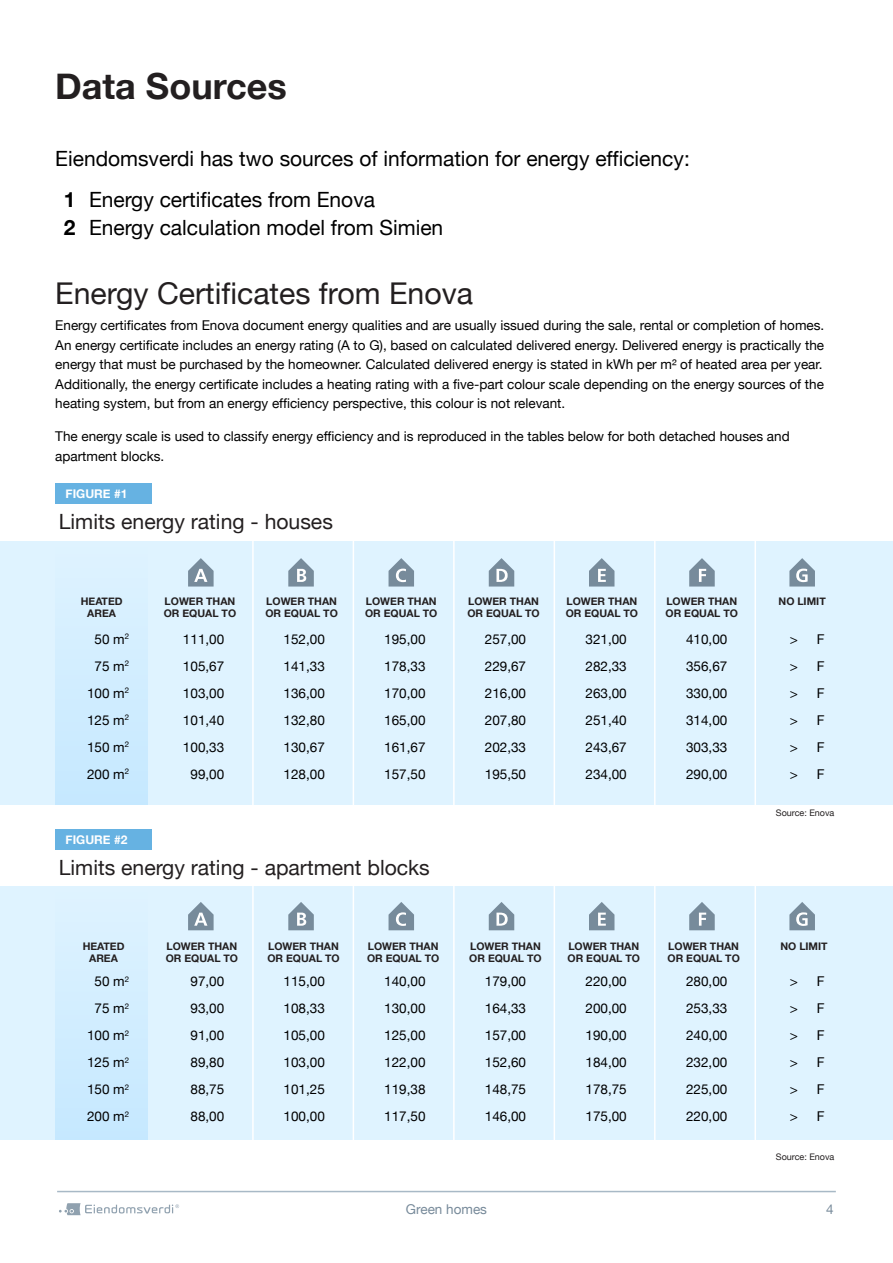
<style>
.page{position:relative;width:893px;height:1263px;background:#fff}
.page>*{position:absolute;margin:0;border:0;box-sizing:border-box;transform-origin:0 0}
.t1{font:700 36px "Helvetica Neue";color:#231f20}
.t2{font:30px "Helvetica Neue";color:#231f20}
.t3{font:21px/40.7px "Helvetica Neue";color:#000}
.t4{font:21px "Helvetica Neue";color:#231f20}
.t5{font:700 21px/28.5px "Helvetica Neue";color:#000}
.t6{font:13.5px/27px "Helvetica Neue";color:#000;text-align:justify}
.t7{font:13.5px "Helvetica Neue";color:#778a9a}
.t8{font:700 12px "Helvetica Neue";color:#fff}
.t9{font:700 10.5px/12px "Helvetica Neue";color:#231f20}
.t10{font:9px "Helvetica Neue";color:#231f20}
</style>
<div class="page">
<svg style="left:59px;top:1203px;width:120px;height:12px"></svg>
<hr style="left:57px;top:1191px;width:779px;height:1px;background:#a8b9c6">
<div style="left:0;top:541px;width:893px;height:263px;background:#dff3ff"></div>
<div style="left:55px;top:541px;width:92px;height:263px;background:#d2eeff"></div>
<svg style="left:789px;top:558px;width:26px;height:28px"></svg>
<svg style="left:689px;top:558px;width:26px;height:28px"></svg>
<svg style="left:589px;top:558px;width:25px;height:28px"></svg>
<svg style="left:489px;top:558px;width:25px;height:28px"></svg>
<svg style="left:389px;top:558px;width:25px;height:28px"></svg>
<svg style="left:288px;top:558px;width:26px;height:28px"></svg>
<svg style="left:188px;top:558px;width:26px;height:28px"></svg>
<hr style="left:252px;top:533px;width:2px;height:283px;background:#fff">
<hr style="left:353px;top:533px;width:1px;height:283px;background:#fff">
<hr style="left:453px;top:533px;width:2px;height:283px;background:#fff">
<hr style="left:554px;top:533px;width:1px;height:283px;background:#fff">
<hr style="left:654px;top:533px;width:2px;height:283px;background:#fff">
<hr style="left:754px;top:533px;width:2px;height:283px;background:#fff">
<div style="left:0;top:887px;width:893px;height:253px;background:#dff3ff"></div>
<div style="left:55px;top:887px;width:92px;height:253px;background:#d2eeff"></div>
<hr style="left:252px;top:880px;width:2px;height:263px;background:#fff">
<hr style="left:353px;top:880px;width:1px;height:263px;background:#fff">
<hr style="left:453px;top:880px;width:2px;height:263px;background:#fff">
<hr style="left:554px;top:880px;width:1px;height:263px;background:#fff">
<hr style="left:654px;top:880px;width:2px;height:263px;background:#fff">
<hr style="left:754px;top:880px;width:2px;height:263px;background:#fff">
<svg style="left:789px;top:902px;width:26px;height:28px"></svg>
<svg style="left:689px;top:902px;width:26px;height:28px"></svg>
<svg style="left:589px;top:902px;width:25px;height:28px"></svg>
<svg style="left:489px;top:902px;width:25px;height:28px"></svg>
<svg style="left:389px;top:902px;width:25px;height:28px"></svg>
<svg style="left:288px;top:902px;width:26px;height:28px"></svg>
<svg style="left:188px;top:902px;width:26px;height:28px"></svg>
<div style="left:55px;top:483px;width:97px;height:21px;background:#66b2e2"></div>
<div style="left:55px;top:829px;width:97px;height:21px;background:#66b2e2"></div>
<h1 class="t1" style="left:55px;top:58px;width:233px">Data Sources</h1>
<h3 class="t3" style="left:89px;top:140px;width:602px;text-indent:-34px">Eiendomsverdi has two sources of information for energy efficiency:<br>Energy certificates from Enova</h3>
<h3 class="t3" style="left:89px;top:209px;width:356px">Energy calculation model from Simien</h3>
<h3 class="t5" style="left:64px;top:186px;width:13px">1<br>2</h3>
<h2 class="t2" style="left:55px;top:272px;width:419px">Energy Certificates from Enova</h2>
<p class="t6" style="left:55px;top:316px;width:770px;line-height:19.5px;text-align:left">Energy certificates from Enova document energy qualities and are usually issued during the sale, rental or completion of homes.<br>An energy certificate includes an energy rating (A to G), based on calculated delivered energy. Delivered energy is practically the energy that must be purchased by the homeowner. Calculated delivered energy is stated in kWh per m² of heated area per year.<br>Additionally, the energy certificate includes a heating rating with a five-part colour scale depending on the energy sources of the heating system, but from an energy efficiency perspective, this colour is not relevant.</p>
<p class="t6" style="left:55px;top:427px;width:736px;line-height:19.5px">The energy scale is used to classify energy efficiency and is reproduced in the tables below for both detached houses and apartment blocks.</p>
<p class="t8" style="left:66px;top:484px;width:63px">FIGURE #1</p>
<h3 class="t4" style="left:59px;top:506px;width:276px">Limits energy rating - houses</h3>
<p class="t9" style="left:81px;top:595px;width:43px;text-align:center">HEATED<br>AREA</p>
<p class="t9" style="left:778px;top:595px;width:49px">NO LIMIT</p>
<p class="t6" style="left:183px;top:626px;width:43px;text-align:center">111,00<br>105,67<br>103,00<br>101,40<br>100,33<br>99,00</p>
<p class="t9" style="left:164px;top:595px;width:74px">LOWER THAN<br>OR EQUAL TO</p>
<p class="t9" style="left:265px;top:595px;width:74px">LOWER THAN<br>OR EQUAL TO</p>
<p class="t9" style="left:365px;top:595px;width:74px">LOWER THAN<br>OR EQUAL TO</p>
<p class="t9" style="left:467px;top:595px;width:74px">LOWER THAN<br>OR EQUAL TO</p>
<p class="t9" style="left:566px;top:595px;width:74px">LOWER THAN<br>OR EQUAL TO</p>
<p class="t9" style="left:666px;top:595px;width:74px">LOWER THAN<br>OR EQUAL TO</p>
<p class="t6" style="left:87px;top:626px;width:44px;text-align:center">50 m<sup>2<br></sup>75 m<sup>2<br></sup>100 m<sup>2<br></sup>125 m<sup>2<br></sup>150 m<sup>2<br></sup>200 m<sup>2</sup></p>
<p class="t6" style="left:284px;top:626px;width:43px">152,00<br>141,33<br>136,00<br>132,80<br>130,67<br>128,00</p>
<p class="t6" style="left:384px;top:626px;width:43px">195,00<br>178,33<br>170,00<br>165,00<br>161,67<br>157,50</p>
<p class="t6" style="left:485px;top:626px;width:43px">257,00<br>229,67<br>216,00<br>207,80<br>202,33<br>195,50</p>
<p class="t6" style="left:585px;top:626px;width:43px">321,00<br>282,33<br>263,00<br>251,40<br>243,67<br>234,00</p>
<p class="t6" style="left:686px;top:626px;width:43px">410,00<br>356,67<br>330,00<br>314,00<br>303,33<br>290,00</p>
<p class="t6" style="left:790px;top:626px;width:36px">&gt; F &gt; F &gt; F &gt; F &gt; F &gt; F</p>
<p class="t8" style="left:66px;top:831px;width:63px">FIGURE #2</p>
<h3 class="t4" style="left:59px;top:853px;width:373px">Limits energy rating - apartment blocks</h3>
<p class="t10" style="left:776px;top:806px;width:60px">Source: Enova</p>
<p class="t9" style="left:83px;top:940px;width:43px;text-align:center">HEATED<br>AREA</p>
<p class="t9" style="left:780px;top:940px;width:49px">NO LIMIT</p>
<p class="t9" style="left:166px;top:940px;width:74px">LOWER THAN<br>OR EQUAL TO</p>
<p class="t9" style="left:267px;top:940px;width:74px">LOWER THAN<br>OR EQUAL TO</p>
<p class="t9" style="left:367px;top:940px;width:74px">LOWER THAN<br>OR EQUAL TO</p>
<p class="t9" style="left:469px;top:940px;width:74px">LOWER THAN<br>OR EQUAL TO</p>
<p class="t9" style="left:568px;top:940px;width:74px">LOWER THAN<br>OR EQUAL TO</p>
<p class="t9" style="left:667px;top:940px;width:74px">LOWER THAN<br>OR EQUAL TO</p>
<p class="t6" style="left:87px;top:969px;width:44px;text-align:center">50 m<sup>2<br></sup>75 m<sup>2<br></sup>100 m<sup>2<br></sup>125 m<sup>2<br></sup>150 m<sup>2<br></sup>200 m<sup>2</sup></p>
<p class="t6" style="left:284px;top:969px;width:43px">115,00<br>108,33<br>105,00<br>103,00<br>101,25<br>100,00</p>
<p class="t6" style="left:384px;top:969px;width:43px">140,00<br>130,00<br>125,00<br>122,00<br>119,38<br>117,50</p>
<p class="t6" style="left:485px;top:969px;width:43px">179,00<br>164,33<br>157,00<br>152,60<br>148,75<br>146,00</p>
<p class="t6" style="left:585px;top:969px;width:43px">220,00<br>200,00<br>190,00<br>184,00<br>178,75<br>175,00</p>
<p class="t6" style="left:686px;top:969px;width:43px">280,00<br>253,33<br>240,00<br>232,00<br>225,00<br>220,00</p>
<p class="t6" style="left:790px;top:969px;width:36px">&gt; F &gt; F &gt; F &gt; F &gt; F &gt; F</p>
<p class="t10" style="left:776px;top:1150px;width:60px">Source: Enova</p>
<p class="t6" style="left:190px;top:969px;width:35px">97,00<br>93,00<br>91,00<br>89,80<br>88,75<br>88,00</p>
<p class="t7" style="left:406px;top:1199px;width:83px">Green homes</p>
<p class="t7" style="left:826px;top:1199px;width:9px">4</p>
</div>
